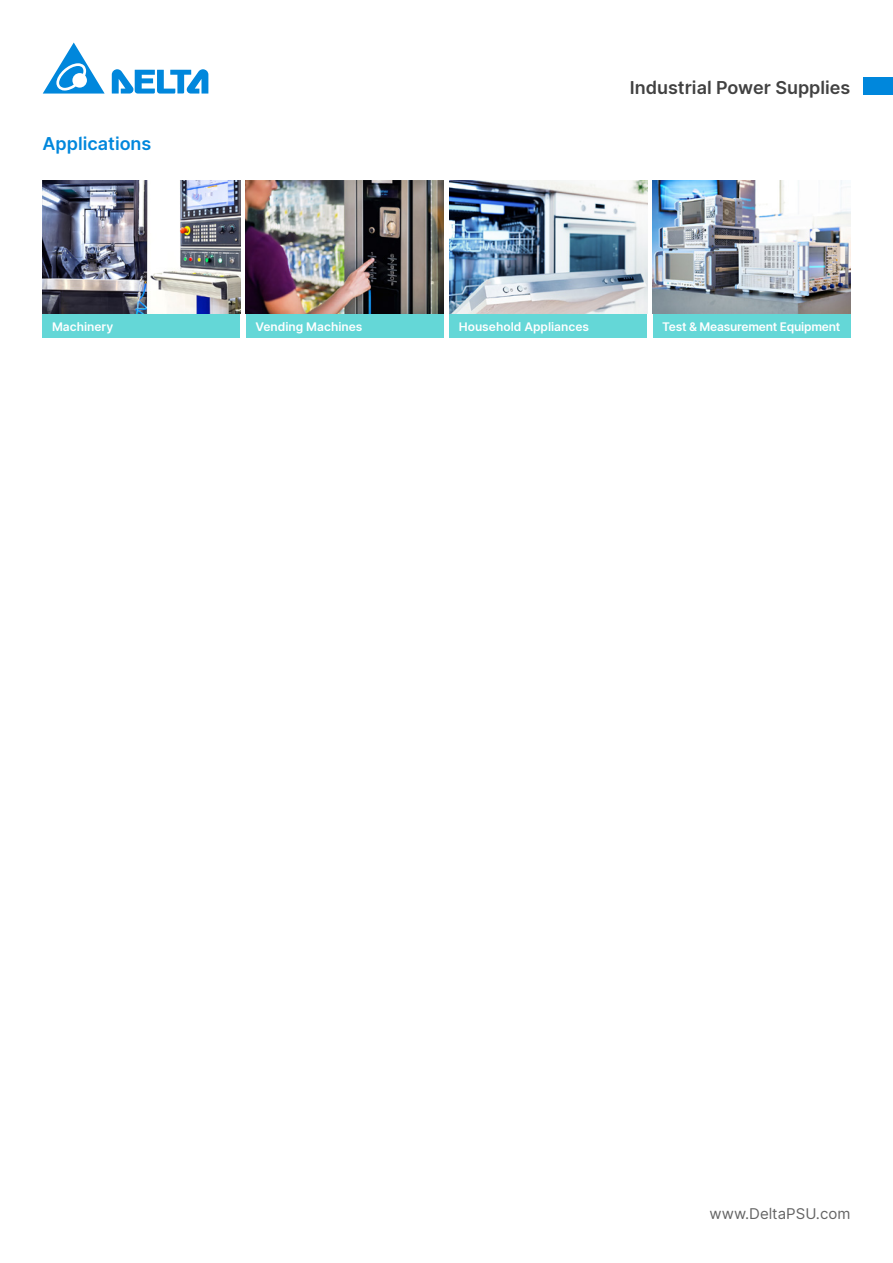
<style>
.page{position:relative;width:893px;height:1263px;background:#fff}
.page>*{position:absolute;margin:0;border:0;box-sizing:border-box;transform-origin:0 0}
.t1{font:600 18px "Delta Sans";color:#414141}
.t2{font:600 18px "Delta Sans";color:#0087dc}
.t3{font:15px "Delta Sans";color:#646464}
.t4{font:600 12px "Delta Sans";color:#fff}
.t5{font:600 12px "Delta Sans";letter-spacing:-.02em;color:#fff}
</style>
<div class="page">
<div style="left:863px;top:77px;width:30px;height:17px;background:#0087dc"></div>
<svg style="left:112px;top:69px;width:96px;height:25px"></svg>
<svg style="left:43px;top:43px;width:62px;height:51px"></svg>
<img style="left:246px;top:181px;width:198px;height:133px">
<div style="left:246px;top:314px;width:198px;height:23px;background:#64d7d7"></div>
<img style="left:449px;top:180px;width:198px;height:134px">
<div style="left:449px;top:314px;width:198px;height:23px;background:#64d7d7"></div>
<img style="left:653px;top:181px;width:197px;height:133px">
<div style="left:653px;top:314px;width:197px;height:23px;background:#64d7d7"></div>
<img style="left:43px;top:180px;width:197px;height:134px">
<div style="left:43px;top:314px;width:197px;height:23px;background:#64d7d7"></div>
<h1 class="t2" style="left:43px;top:130px;width:110px">Applications</h1>
<h1 class="t1" style="left:630px;top:74px;width:222px">Industrial Power Supplies</h1>
<p class="t4" style="left:52px;top:317px;width:63px">Machinery</p>
<p class="t4" style="left:255px;top:317px;width:109px">Vending Machines</p>
<p class="t4" style="left:459px;top:317px;width:132px">Household Appliances</p>
<p class="t5" style="left:662px;top:317px;width:180px">Test &amp; Measurement Equipment</p>
<p class="t3" style="left:710px;top:1203px;width:142px">www.DeltaPSU.com</p>
</div>
